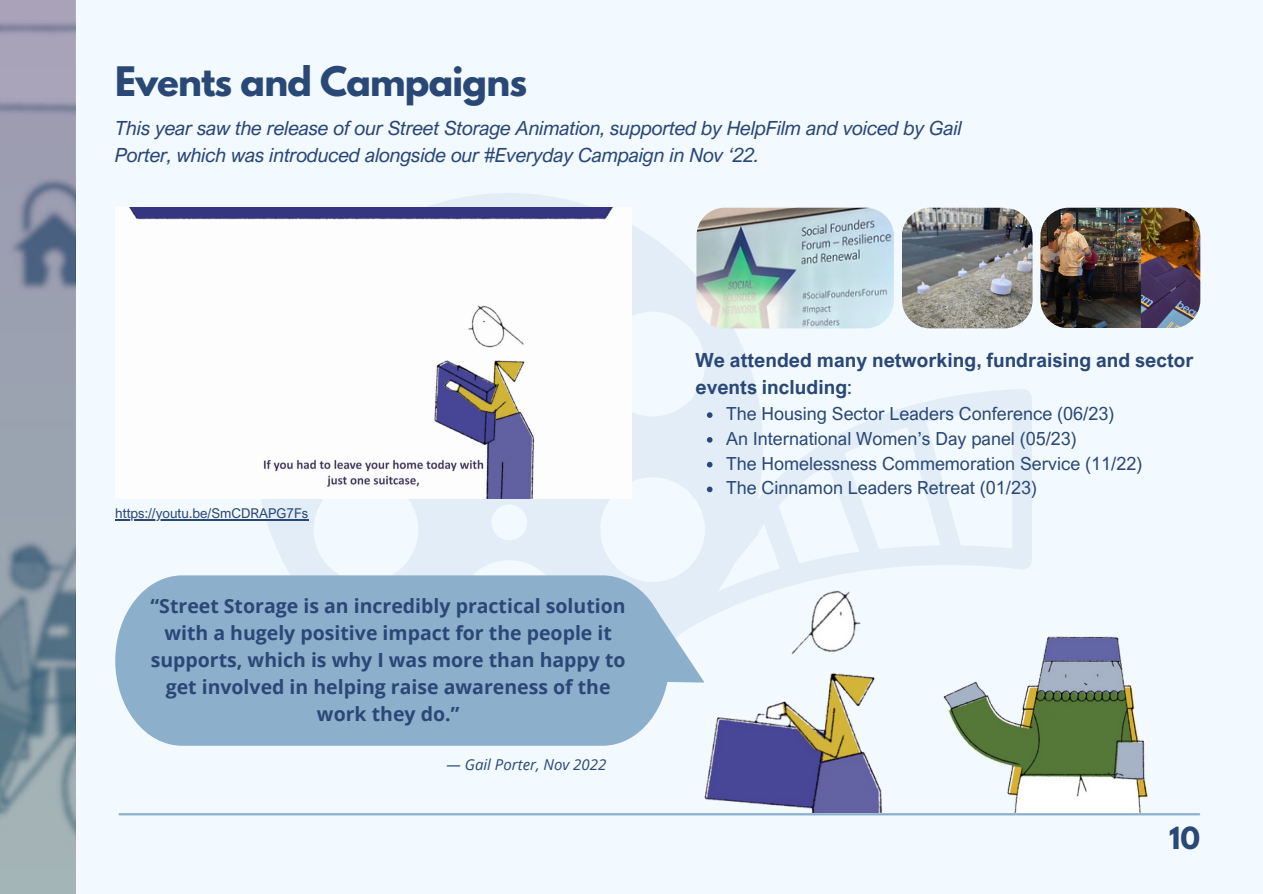
<style>
.page{position:relative;width:1263px;height:894px;background:#fff}
.page>*{position:absolute;margin:0;border:0;box-sizing:border-box;transform-origin:0 0}
.t1{font:700 36px "League Spartan";letter-spacing:-.02em;color:#2a4876}
.t2{font:700 27px "League Spartan";color:#2a4876}
.t3{font:700 19.5px/27px "Open Sans";color:#2a4876;text-align:center}
.t4{font:italic 19.5px/27px "Arial Nova";letter-spacing:-.01em;color:#2a4876}
.t5{font:700 19.5px/27px "Arial Nova";color:#2a4876}
.t6{font:18px/24.8px "Arial Nova";color:#2a4876}
.t7{font:italic 15px "Open Sans";color:#2a4876}
.t8{font:13.5px "Arial Nova";color:#2a4876}
.s1{font-weight:400}
</style>
<div class="page">
<div style="left:0;top:0;width:1263px;height:893px;background:#f2f9ff"></div>
<img style="left:945px;top:636px;width:203px;height:176px">
<svg style="left:256px;top:193px;width:776px;height:507px"></svg>
<img style="left:696px;top:579px;width:217px;height:233px">
<hr style="left:120px;top:812px;width:1079px;height:3px;background:#8cafcc">
<img style="left:115px;top:208px;width:517px;height:290px">
<img style="left:902px;top:208px;width:130px;height:120px;border-radius:28px">
<img style="left:696px;top:208px;width:197px;height:120px;border-radius:28px">
<div style="left:115px;top:575px;width:554px;height:170px;background:#8cafcc"></div>
<svg style="left:614px;top:607px;width:91px;height:75px"></svg>
<img style="left:1040px;top:208px;width:160px;height:120px;border-radius:28px">
<svg style="left:0;top:0;width:75px;height:893px;background:#8e99a8"></svg>
<svg style="left:707px;top:412px;width:5px;height:6px"></svg>
<svg style="left:707px;top:437px;width:5px;height:5px"></svg>
<svg style="left:707px;top:461px;width:5px;height:6px"></svg>
<svg style="left:707px;top:486px;width:5px;height:6px"></svg>
<hr style="left:115px;top:519px;width:193px;height:1px;background:#2a4876">
<h1 class="t1" style="left:115px;top:63px;width:413px">Events and Campaigns</h1>
<p class="t4" style="left:115px;top:114px;width:848px">This year saw the release of our Street Storage Animation, supported by HelpFilm and voiced by Gail<br>Porter, which was introduced alongside our #Everyday Campaign in Nov ‘22.</p>
<p class="t8" style="left:115px;top:505px;width:194px">https://youtu.be/SmCDRAPG7Fs</p>
<p class="t3" style="left:151px;top:592px;width:477px">“Street Storage is an incredibly practical solution with a hugely positive impact for the people it supports, which is why I was more than happy to get involved in helping raise awareness of the work they do.”</p>
<p class="t7" style="left:447px;top:753px;width:161px">— Gail Porter, Nov 2022</p>
<p class="t5" style="left:696px;top:346px;width:499px">We attended many networking, fundraising and sector events including<span class="s1">:</span></p>
<p class="t6" style="left:726px;top:401px;width:418px">The Housing Sector Leaders Conference (06/23)<br>An International Women’s Day panel (05/23)<br>The Homelessness Commemoration Service (11/22)<br>The Cinnamon Leaders Retreat (01/23)</p>
<h2 class="t2" style="left:1169px;top:824px;width:32px">10</h2>
</div>
